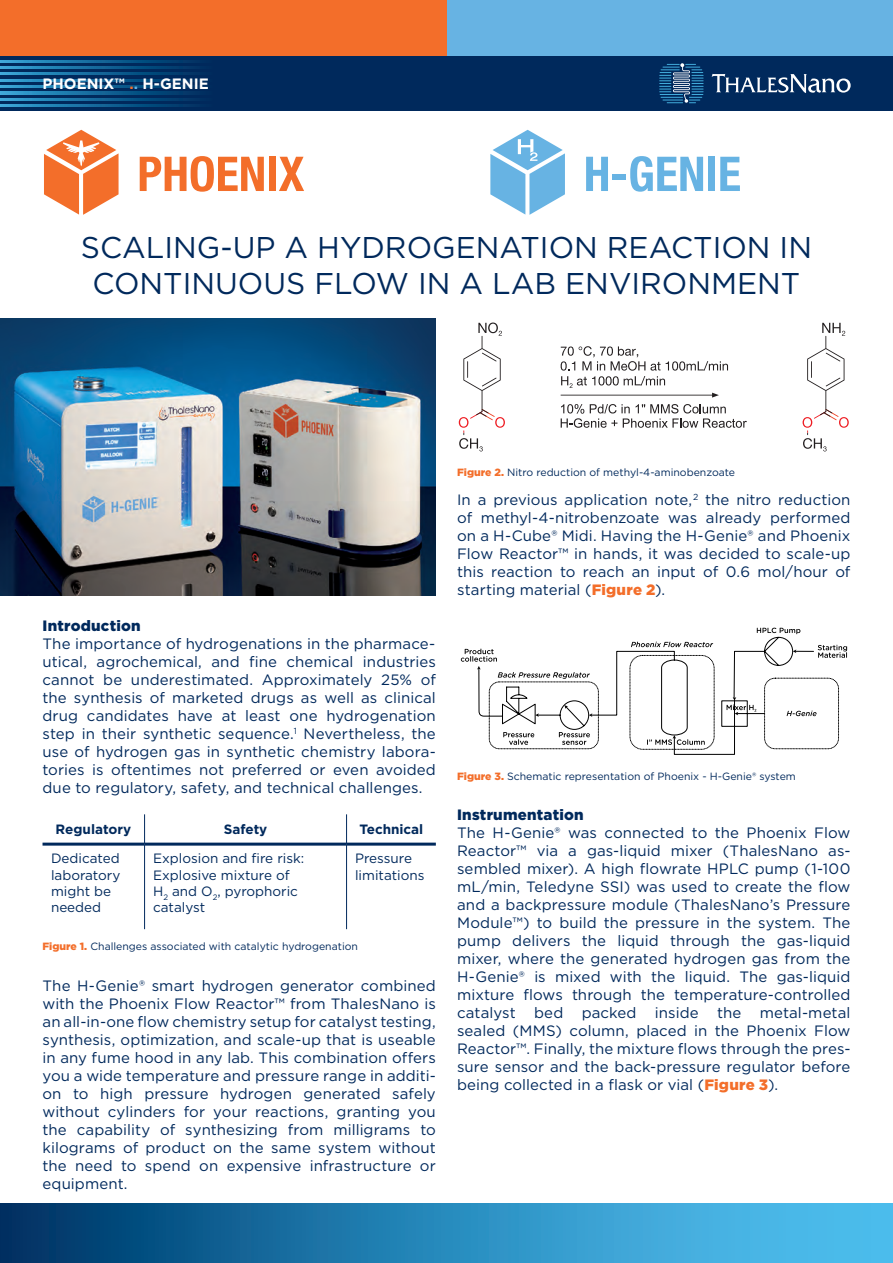
<style>
.page{position:relative;width:893px;height:1263px;background:#fff}
.page>*{position:absolute;margin:0;border:0;box-sizing:border-box;transform-origin:0 0}
.t1{font:30px/36px "Gotham";color:#00295c;text-align:center}
.t2{font:15px/18px "Gotham";letter-spacing:.005em;color:#00295c;text-align:justify}
.t3{font:900 15px "Gotham";letter-spacing:.015em;color:#00295c}
.t4{font:700 15px "Gotham";color:#fff}
.t5{font:13.5px/16.2px "Gotham";color:#00295c}
.t6{font:700 13.5px "Gotham";color:#00295c}
.t7{font:10.5px "Gotham";color:#00295c}
.s1{color:#f36e2a}
.s2{color:#67b3e3}
.s3{font-weight:900;color:#f36e2a}
</style>
<div class="page">
<div style="left:446px;top:0;width:447px;height:81px;background:#67b3e3"></div>
<div style="left:0;top:0;width:446px;height:81px;background:#f36e2a"></div>
<svg style="left:0;top:1203px;width:893px;height:60px"></svg>
<svg style="left:44px;top:130px;width:75px;height:85px"></svg>
<svg style="left:140px;top:156px;width:124px;height:36px"></svg>
<div style="left:269px;top:157px;width:7px;height:34px;background:#f36e2a"></div>
<svg style="left:279px;top:157px;width:25px;height:34px"></svg>
<img style="left:0;top:319px;width:436px;height:276px">
<div style="left:0;top:56px;width:893px;height:55px;background:#00295c"></div>
<svg style="left:0;top:60px;width:195px;height:2px"></svg>
<svg style="left:0;top:66px;width:195px;height:3px"></svg>
<svg style="left:0;top:73px;width:195px;height:2px"></svg>
<svg style="left:0;top:79px;width:195px;height:2px"></svg>
<svg style="left:0;top:86px;width:195px;height:2px"></svg>
<svg style="left:0;top:92px;width:195px;height:2px"></svg>
<svg style="left:0;top:98px;width:195px;height:2px"></svg>
<svg style="left:0;top:105px;width:195px;height:2px"></svg>
<svg style="left:659px;top:63px;width:45px;height:40px"></svg>
<svg style="left:712px;top:74px;width:139px;height:19px"></svg>
<hr style="left:43px;top:843px;width:101px;height:3px;background:#00295c">
<hr style="left:145px;top:843px;width:201px;height:3px;background:#00295c">
<hr style="left:347px;top:843px;width:89px;height:3px;background:#00295c">
<hr style="left:144px;top:814px;width:1px;height:30px;background:#00295c">
<hr style="left:144px;top:844px;width:1px;height:85px;background:#00295c">
<hr style="left:346px;top:814px;width:1px;height:30px;background:#00295c">
<hr style="left:346px;top:844px;width:1px;height:85px;background:#00295c">
<svg style="left:490px;top:130px;width:75px;height:85px"></svg>
<svg style="left:586px;top:157px;width:22px;height:34px"></svg>
<div style="left:612px;top:174px;width:14px;height:6px;background:#67b3e3"></div>
<svg style="left:630px;top:156px;width:73px;height:36px"></svg>
<div style="left:708px;top:157px;width:7px;height:34px;background:#67b3e3"></div>
<svg style="left:720px;top:157px;width:20px;height:34px"></svg>
<svg style="left:561px;top:404px;width:186px;height:24px"></svg>
<svg style="left:561px;top:346px;width:167px;height:52px"></svg>
<svg style="left:459px;top:323px;width:46px;height:128px"></svg>
<svg style="left:803px;top:323px;width:46px;height:128px"></svg>
<svg style="left:461px;top:628px;width:386px;height:127px"></svg>
<p class="t4" style="left:43px;top:74px;width:168px">PHOENIX™ <span class="s1">.</span><span class="s2">.</span> H-GENIE</p>
<h1 class="t1" style="left:81px;top:229px;width:733px">SCALING-UP A HYDROGENATION REACTION IN<br>CONTINUOUS FLOW IN A LAB ENVIRONMENT</h1>
<p class="t7" style="left:457px;top:466px;width:280px"><span class="s3">Figure 2.</span> Nitro reduction of methyl-4-aminobenzoate</p>
<p class="t3" style="left:43px;top:617px;width:100px">Introduction</p>
<p class="t2" style="left:43px;top:634px;width:395px">The importance of hydrogenations in the pharmace&shy;utical, agrochemical, and fine chemical industries cannot be underestimated. Approximately 25% of the synthesis of marketed drugs as well as clinical drug candidates have at least one hydrogenation step in their synthetic sequence.<sup>1</sup> Nevertheless, the use of hydrogen gas in synthetic chemistry labora&shy;tories is oftentimes not preferred or even avoided due to regulatory, safety, and technical challenges.</p>
<p class="t6" style="left:56px;top:820px;width:77px">Regulatory</p>
<p class="t6" style="left:224px;top:820px;width:45px">Safety</p>
<p class="t6" style="left:359px;top:820px;width:65px">Technical</p>
<p class="t5" style="left:51px;top:850px;width:71px">Dedicated laboratory might be needed</p>
<p class="t5" style="left:153px;top:850px;width:153px">Explosion and fire risk:<br>Explosive mixture of<br>H<sub>2</sub> and O<sub>2</sub>, pyrophoric catalyst</p>
<p class="t5" style="left:355px;top:850px;width:71px">Pressure limitations</p>
<p class="t7" style="left:43px;top:940px;width:317px"><span class="s3">Figure 1.</span> Challenges associated with catalytic hydrogenation</p>
<p class="t2" style="left:43px;top:976px;width:395px">The H-Genie® smart hydrogen generator combined with the Phoenix Flow Reactor™ from ThalesNano is an all-in-one flow chemistry setup for catalyst testing, synthesis, optimization, and scale-up that is useable in any fume hood in any lab. This combination offers you a wide temperature and pressure range in additi&shy;on to high pressure hydrogen generated safely without cylinders for your reactions, granting you the capability of synthesizing from milligrams to kilograms of product on the same system without the need to spend on expensive infrastructure or equipment.</p>
<p class="t2" style="left:457px;top:490px;width:395px">In a previous application note,<sup>2</sup> the nitro reduction of methyl-4-nitrobenzoate was already performed on a H-Cube® Midi. Having the H-Genie® and Phoenix Flow Reactor™ in hands, it was decided to scale-up this reaction to reach an input of 0.6 mol/hour of starting material (<span class="s3">Figure 2</span>).</p>
<p class="t7" style="left:457px;top:770px;width:340px"><span class="s3">Figure 3.</span> Schematic representation of Phoenix - H-Genie® system</p>
<p class="t3" style="left:457px;top:806px;width:128px">Instrumentation</p>
<p class="t2" style="left:457px;top:823px;width:395px">The H-Genie® was connected to the Phoenix Flow Reactor™ via a gas-liquid mixer (ThalesNano as&shy;sembled mixer). A high flowrate HPLC pump (1-100 mL/min, Teledyne SSI) was used to create the flow and a backpressure module (ThalesNano’s Pressure Module™) to build the pressure in the system. The pump delivers the liquid through the gas-liquid mixer, where the generated hydrogen gas from the H-Genie® is mixed with the liquid. The gas-liquid mixture flows through the temperature-controlled catalyst bed packed inside the metal-metal sealed (MMS) column, placed in the Phoenix Flow Reactor™. Finally, the mixture flows through the pres&shy;sure sensor and the back-pressure regulator before being collected in a flask or vial (<span class="s3">Figure 3</span>).</p>
</div>
